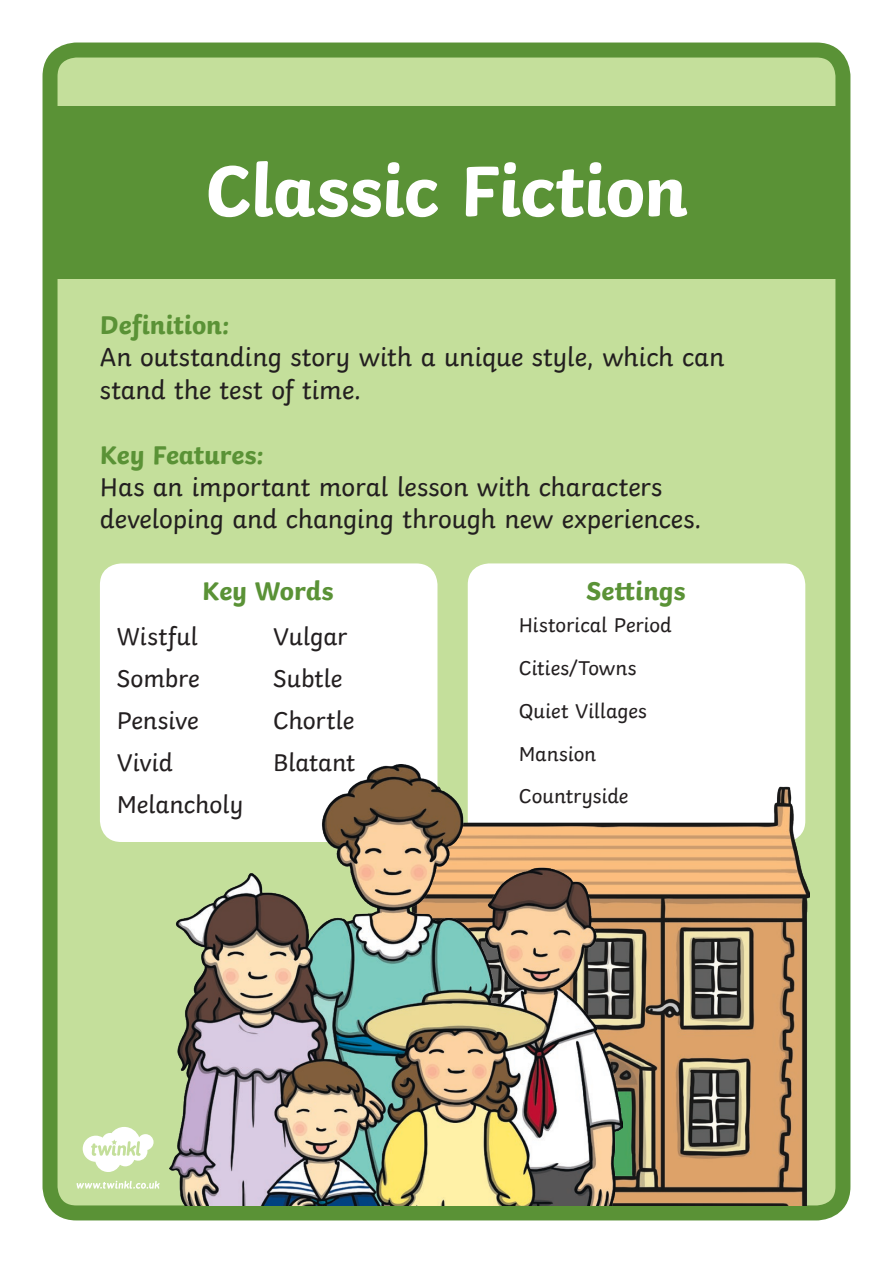
<style>
.page{position:relative;width:893px;height:1263px;background:#fff}
.page>*{position:absolute;margin:0;border:0;box-sizing:border-box;transform-origin:0 0}
.t1{font:700 75px "Twinkl";letter-spacing:-.015em;color:#fff}
.Body_Copy{font:27px/32.4px "Twinkl";letter-spacing:-.005em;color:#231f20}
.Sub_Heading{font:700 27px "Twinkl";letter-spacing:-.005em;color:#5a9236}
.Key_Words_Settings{font:700 27px "Twinkl";letter-spacing:-.005em;color:#5a9236}
.List{font:25.5px/42px "Twinkl";letter-spacing:-.01em;color:#231f20}
.List-2{font:21px "Twinkl";letter-spacing:-.01em;color:#231f20}
</style>
<div class="page">
<div style="left:50px;top:50px;width:793px;height:1163px;background:#c4df9b;border-radius:27px"></div>
<div style="left:43px;top:43px;width:807px;height:1177px;border:15px solid #5a9236;border-radius:27px"></div>
<div style="left:47px;top:106px;width:799px;height:173px;background:#5a9236"></div>
<div style="left:100px;top:563px;width:337px;height:279px;background:#fff;border-radius:21px"></div>
<div style="left:468px;top:563px;width:337px;height:279px;background:#fff;border-radius:21px"></div>
<img style="left:622px;top:786px;width:187px;height:419px">
<img style="left:169px;top:765px;width:453px;height:440px">
<svg style="left:83px;top:1127px;width:71px;height:45px"></svg>
<svg style="left:77px;top:1181px;width:83px;height:8px"></svg>
<p class="t1" style="left:205px;top:129px;width:484px">Classic Fiction</p>
<p class="Sub_Heading" style="left:100px;top:303px;width:131px">Definition:</p>
<p class="Body_Copy" style="left:100px;top:339px;width:626px">An outstanding story with a unique style, which can stand the test of time.</p>
<p class="Sub_Heading" style="left:100px;top:432px;width:165px">Key Features:</p>
<p class="Body_Copy" style="left:100px;top:468px;width:603px">Has an important moral lesson with characters developing and changing through new experiences.</p>
<p class="Key_Words_Settings" style="left:202px;top:568px;width:133px">Key Words</p>
<p class="Sub_Heading" style="left:586px;top:568px;width:101px">Settings</p>
<p class="List" style="left:117px;top:613px;width:128px">Wistful<br>Sombre<br>Pensive<br>Vivid<br>Melancholy</p>
<p class="List" style="left:273px;top:613px;width:84px">Vulgar<br>Subtle<br>Chortle<br>Blatant</p>
<p class="List-2" style="left:519px;top:609px;width:155px">Historical Period</p>
<p class="List-2" style="left:519px;top:652px;width:119px">Cities/Towns</p>
<p class="List-2" style="left:519px;top:695px;width:130px">Quiet Villages</p>
<p class="List-2" style="left:519px;top:737px;width:79px">Mansion</p>
<p class="List-2" style="left:519px;top:780px;width:111px">Countryside</p>
</div>
